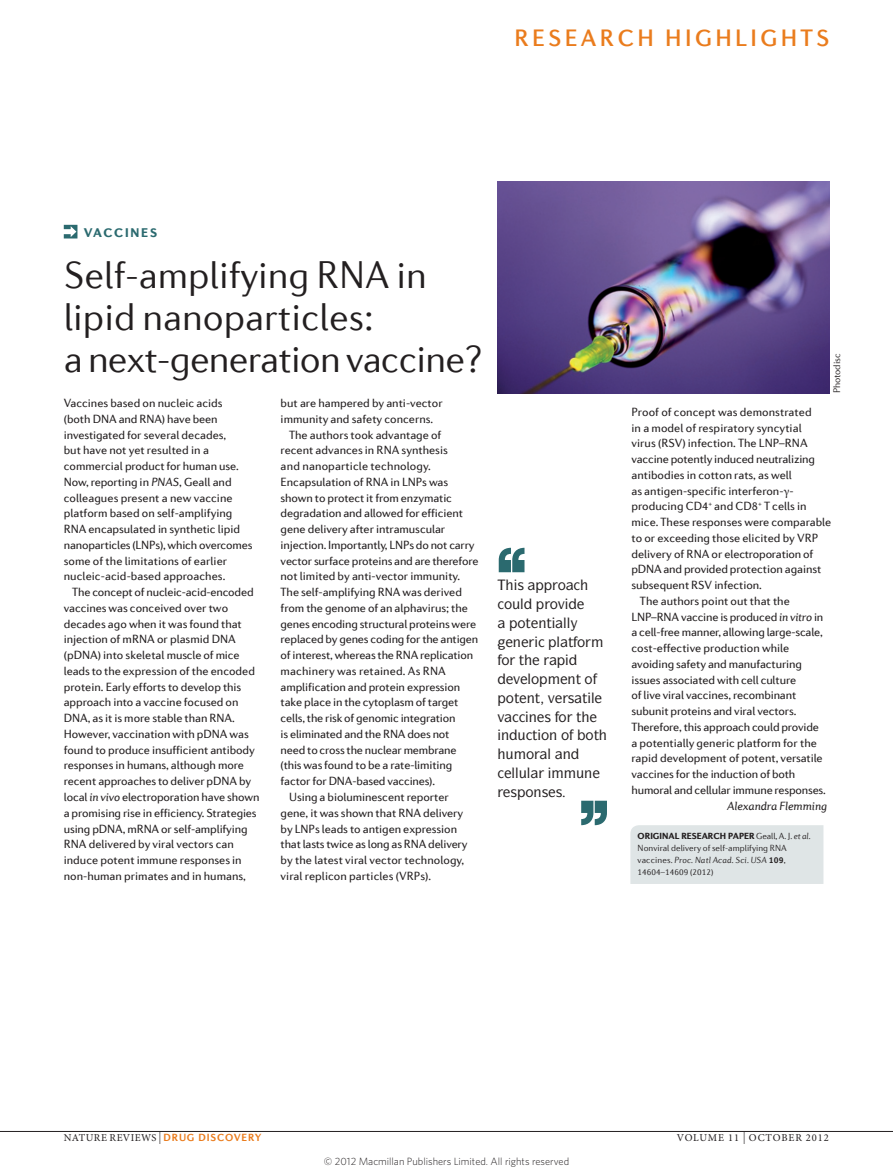
<style>
.page{position:relative;width:893px;height:1174px;background:#fff}
.page>*{position:absolute;margin:0;border:0;box-sizing:border-box;transform-origin:0 0}
.t1{font:300 39px/42px "Diverda Sans Com";color:#231f20}
.sectionheader{font:500 24px "Diverda Sans Com";letter-spacing:.14em;color:#ea7c1d}
.pulloutquote{font:500 14.25px/18.8px "ITC Symbol Std";color:#231f20}
.ministrap{font:900 12.75px "Diverda Sans Com";letter-spacing:.14em;color:#2b6a6f}
.boxbody{font:12px/15.8px "Diverda Sans Com";letter-spacing:-.005em;color:#231f20}
.boxbody1{font:12px/15.8px "Diverda Sans Com";color:#231f20}
.authorbold{font:italic 12px "Diverda Sans Com";letter-spacing:-.005em;color:#231f20}
.t2{font:300 10.5px "Whitney";color:#231f20}
.t3{font:10.5px "Minion Pro";letter-spacing:.04em;color:#231f20}
.t4{font:10.5px "Minion Pro";letter-spacing:.085em;color:#231f20}
.creditstyle{font:300 9.75px "Diverda Sans Com";letter-spacing:-.005em;color:#231f20}
.webbody{font:300 9px/12px "Diverda Sans Com";letter-spacing:.005em;color:#231f20}
.s1{font-style:italic}
.s2{font-family:"Minion Pro"}
.s3{font-weight:900}
.s4{font-weight:700}
.s5{font-size:12px}
.s6{font-family:"Diverda Sans Com";font-weight:700;color:#ea7c1d}
</style>
<div class="page">
<img style="left:497px;top:182px;width:332px;height:211px">
<hr style="left:0;top:1131px;width:893px;height:1px;background:#231f20">
<svg style="left:64px;top:225px;width:13px;height:13px"></svg>
<svg style="left:581px;top:800px;width:26px;height:25px"></svg>
<svg style="left:499px;top:548px;width:25px;height:24px"></svg>
<div style="left:630px;top:825px;width:193px;height:59px;background:#dfe5e6"></div>
<p class="sectionheader" style="left:514px;top:24px;width:316px">RESEARCH HIGHLIGHTS</p>
<p class="ministrap" style="left:84px;top:225px;width:75px">VACCINES</p>
<p class="t1" style="left:64px;top:253px;width:420px">Self-amplifying RNA in lipid nanoparticles:<br>a next-generation vaccine?</p>
<p class="boxbody1" style="left:64px;top:395px;width:190px">Vaccines based on nucleic acids (both DNA and RNA) have been investigated for several decades,<br>but have not yet resulted in a commercial product for human use.<br>Now, reporting in <span class="s1">PNAS</span>, Geall and colleagues present a new vaccine platform based on self-amplifying RNA encapsulated in synthetic lipid nanoparticles (LNPs), which overcomes some of the limitations of earlier nucleic-acid-based approaches.</p>
<p class="boxbody" style="left:64px;top:584px;width:197px;text-indent:9px">The concept of nucleic-acid-encoded vaccines was conceived over two decades ago when it was found that injection of mRNA or plasmid DNA (pDNA) into skeletal muscle of mice leads to the expression of the encoded protein. Early efforts to develop this approach into a vaccine focused on DNA, as it is more stable than RNA.<br>However, vaccination with pDNA was found to produce insufficient antibody responses in humans, although more recent approaches to deliver pDNA by local <span class="s1">in vivo</span> electroporation have shown a promising rise in efficiency. Strategies using pDNA, mRNA or self-amplifying RNA delivered by viral vectors can induce potent immune responses in non-human primates and in humans,</p>
<p class="boxbody" style="left:281px;top:395px;width:163px">but are hampered by anti-vector immunity and safety concerns.</p>
<p class="boxbody" style="left:281px;top:426px;width:199px;text-indent:9px">The authors took advantage of<br>recent advances in RNA synthesis<br>and nanoparticle technology.<br>Encapsulation of RNA in LNPs was shown to protect it from enzymatic degradation and allowed for efficient gene delivery after intramuscular injection. Importantly, LNPs do not carry vector surface proteins and are therefore not limited by anti-vector immunity.<br>The self-amplifying RNA was derived from the genome of an alphavirus; the genes encoding structural proteins were replaced by genes coding for the antigen of interest, whereas the RNA replication machinery was retained. As RNA amplification and protein expression take place in the cytoplasm of target cells, the risk of genomic integration<br>is eliminated and the RNA does not<br>need to cross the nuclear membrane (this was found to be a rate-limiting factor for DNA-based vaccines).</p>
<p class="boxbody" style="left:281px;top:789px;width:188px;text-indent:9px">Using a bioluminescent reporter gene, it was shown that RNA delivery by LNPs leads to antigen expression that lasts twice as long as RNA delivery by the latest viral vector technology, viral replicon particles (VRPs).</p>
<p class="pulloutquote" style="left:504px;top:594px;width:21px">□◆●</p>
<p class="pulloutquote" style="left:513px;top:613px;width:59px;text-indent:5px">□▼ ■▼ ●● ■</p>
<p class="pulloutquote" style="left:557px;top:632px;width:30px">●▼□</p>
<p class="pulloutquote" style="left:513px;top:669px;width:28px">❖ ●□</p>
<p class="pulloutquote" style="left:568px;top:669px;width:27px">■▼ □</p>
<p class="pulloutquote" style="left:506px;top:688px;width:90px">□▼■▼ ❖ ▲ ▼●</p>
<p class="pulloutquote" style="left:497px;top:707px;width:85px">❖ ■▲ □ ▼</p>
<p class="pulloutquote" style="left:501px;top:725px;width:99px">■ ◆ ▼□■ □ □▼</p>
<p class="pulloutquote" style="left:506px;top:744px;width:67px">◆□● ■</p>
<p class="pulloutquote" style="left:512px;top:763px;width:21px">●●◆●</p>
<p class="pulloutquote" style="left:511px;top:782px;width:53px">▲ □■▲ ▲</p>
<p class="creditstyle" style="left:831px;top:393px;width:42px;rotate:-90deg">Photodisc</p>
<p class="boxbody" style="left:631px;top:404px;width:201px">Proof of concept was demonstrated<br>in a model of respiratory syncytial<br>virus (RSV) infection. The LNP–RNA vaccine potently induced neutralizing antibodies in cotton rats, as well<br>as antigen-specific interferon-<span class="s2">γ&shy;</span>producing CD4<sup>+</sup> and CD8<sup>+</sup> T cells in mice. These responses were comparable to or exceeding those elicited by VRP delivery of RNA or electroporation of pDNA and provided protection against subsequent RSV infection.</p>
<p class="boxbody" style="left:631px;top:593px;width:196px;text-indent:9px">The authors point out that the LNP–RNA vaccine is produced <span class="s1">in vitro</span> in a cell-free manner, allowing large-scale, cost-effective production while avoiding safety and manufacturing issues associated with cell culture<br>of live viral vaccines, recombinant subunit proteins and viral vectors.<br>Therefore, this approach could provide a potentially generic platform for the rapid development of potent, versatile vaccines for the induction of both humoral and cellular immune responses.</p>
<p class="authorbold" style="left:727px;top:799px;width:101px">Alexandra Flemming</p>
<p class="webbody" style="left:638px;top:829px;width:175px"><span class="s3">ORIGINAL RESEARCH PAPER</span> Geall, A. J. <span class="s1">et al.<br></span>Nonviral delivery of self-amplifying RNA vaccines. <span class="s1">Proc. Natl Acad. Sci. USA</span> <span class="s4">109</span>, 14604–14609 (2012)</p>
<p class="t3" style="left:64px;top:1131px;width:199px">NATURE REVIEWS <span class="s5">|</span> <span class="s6">DRUG DISCOVERY</span></p>
<p class="t4" style="left:677px;top:1131px;width:153px">VOLUME 11 <span class="s5">|</span> OCTOBER 2012</p>
<p class="t2" style="left:324px;top:1154px;width:247px">© 2012 Macmillan Publishers Limited. All rights reserved</p>
</div>
